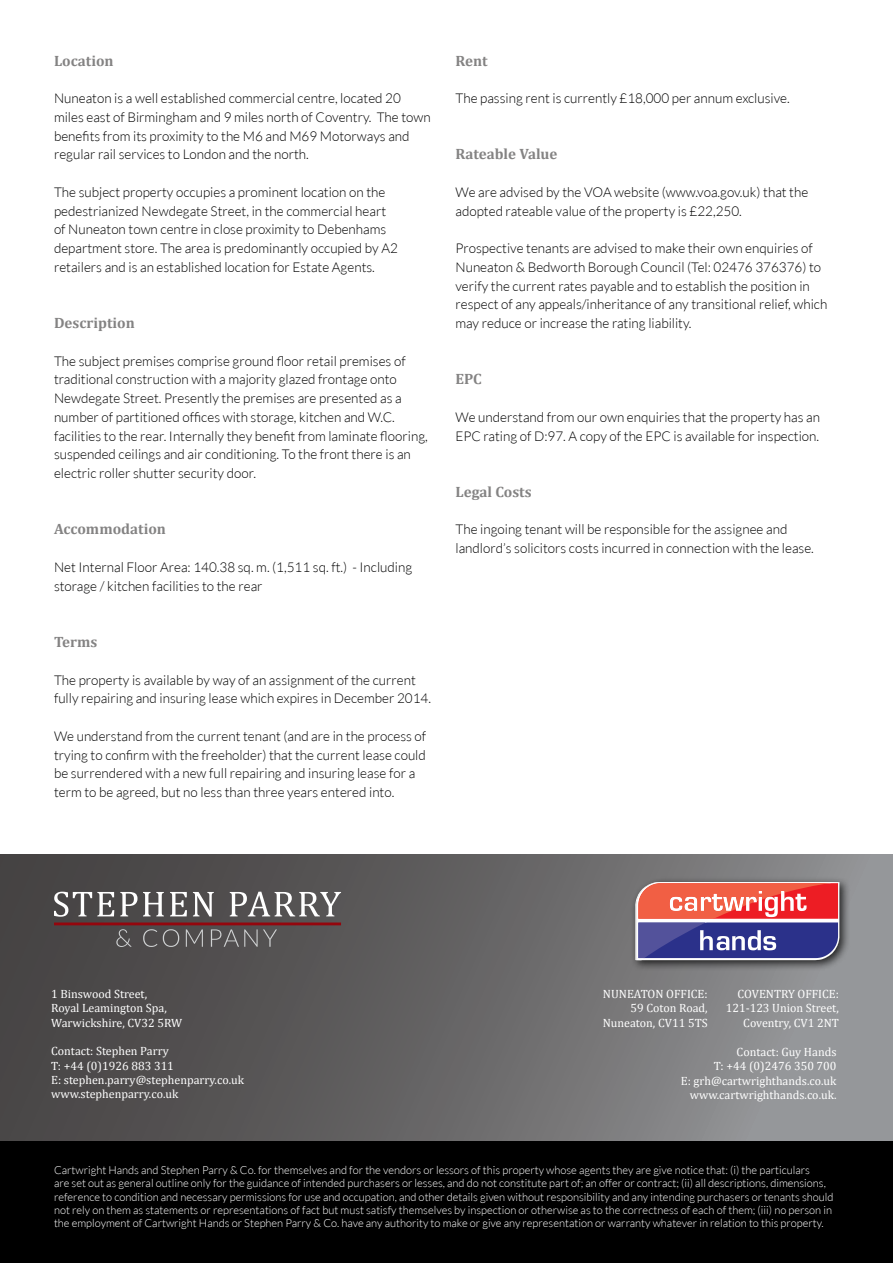
<style>
.page{position:relative;width:893px;height:1263px;background:#fff}
.page>*{position:absolute;margin:0;border:0;box-sizing:border-box;transform-origin:0 0}
.t1{font:700 15px "Cambria";color:#848383}
.t2{font:300 13.5px/18.8px "Lato";color:#000}
.t3{font:12px/14.4px "Cambria";color:#fff;text-align:right}
.t4{font:300 11.1px/13.4px "Lato";color:#fff}
</style>
<div class="page">
<div style="left:0;top:855px;width:893px;height:293px;background:linear-gradient(to right,#3e3b3a,#96979a)"></div>
<svg style="left:116px;top:929px;width:16px;height:18px"></svg>
<svg style="left:143px;top:929px;width:14px;height:18px"></svg>
<svg style="left:163px;top:929px;width:16px;height:18px"></svg>
<svg style="left:186px;top:929px;width:17px;height:18px"></svg>
<svg style="left:211px;top:929px;width:66px;height:18px"></svg>
<svg style="left:54px;top:892px;width:60px;height:25px"></svg>
<svg style="left:120px;top:892px;width:44px;height:24px"></svg>
<svg style="left:170px;top:892px;width:17px;height:24px"></svg>
<svg style="left:193px;top:892px;width:21px;height:24px"></svg>
<svg style="left:230px;top:892px;width:111px;height:24px"></svg>
<hr style="left:54px;top:922px;width:287px;height:3px;background:#94060d">
<div style="left:0;top:1141px;width:893px;height:122px;background:#000"></div>
<div style="left:630px;top:877px;width:221px;height:94px;background:#000;opacity:.75"></div>
<svg style="left:635px;top:882px;width:204px;height:78px;background:#a26482"></svg>
<p class="t1" style="left:54px;top:50px;width:61px">Location</p>
<p class="t2" style="left:54px;top:89px;width:378px">Nuneaton is a well established commercial centre, located 20 miles east of Birmingham and 9 miles north of Coventry. The town benefits from its proximity to the M6 and M69 Motorways and regular rail services to London and the north.</p>
<p class="t2" style="left:54px;top:183px;width:345px">The subject property occupies a prominent location on the pedestrianized Newdegate Street, in the commercial heart of Nuneaton town centre in close proximity to Debenhams department store. The area is predominantly occupied by A2 retailers and is an established location for Estate Agents.</p>
<p class="t1" style="left:54px;top:312px;width:82px">Description</p>
<p class="t2" style="left:54px;top:352px;width:375px">The subject premises comprise ground floor retail premises of traditional construction with a majority glazed frontage onto Newdegate Street. Presently the premises are presented as a number of partitioned offices with storage, kitchen and W.C. facilities to the rear. Internally they benefit from laminate flooring, suspended ceilings and air conditioning. To the front there is an electric roller shutter security door.</p>
<p class="t1" style="left:54px;top:519px;width:113px">Accommodation</p>
<p class="t2" style="left:54px;top:558px;width:360px">Net Internal Floor Area: 140.38 sq. m. (1,511 sq. ft.) - Including storage / kitchen facilities to the rear</p>
<p class="t1" style="left:54px;top:631px;width:45px">Terms</p>
<p class="t2" style="left:54px;top:670px;width:379px">The property is available by way of an assignment of the current fully repairing and insuring lease which expires in December 2014.</p>
<p class="t2" style="left:54px;top:727px;width:374px">We understand from the current tenant (and are in the process of trying to confirm with the freeholder) that the current lease could be surrendered with a new full repairing and insuring lease for a term to be agreed, but no less than three years entered into.</p>
<p class="t1" style="left:455px;top:50px;width:34px">Rent</p>
<p class="t2" style="left:455px;top:89px;width:336px">The passing rent is currently £18,000 per annum exclusive.</p>
<p class="t1" style="left:455px;top:144px;width:104px">Rateable Value</p>
<p class="t2" style="left:455px;top:183px;width:354px">We are advised by the VOA website (www.voa.gov.uk) that the adopted rateable value of the property is £22,250.</p>
<p class="t2" style="left:455px;top:239px;width:373px">Prospective tenants are advised to make their own enquiries of Nuneaton &amp; Bedworth Borough Council (Tel: 02476 376376) to verify the current rates payable and to establish the position in respect of any appeals/inheritance of any transitional relief, which may reduce or increase the rating liability.</p>
<p class="t1" style="left:455px;top:369px;width:28px">EPC</p>
<p class="t2" style="left:455px;top:408px;width:366px">We understand from our own enquiries that the property has an<br>EPC rating of D:97. A copy of the EPC is available for inspection.</p>
<p class="t1" style="left:455px;top:481px;width:78px">Legal Costs</p>
<p class="t2" style="left:455px;top:520px;width:360px">The ingoing tenant will be responsible for the assignee and landlord’s solicitors costs incurred in connection with the lease.</p>
<p class="t3" style="left:51px;top:987px;width:133px;text-align:left">1 Binswood Street,<br>Royal Leamington Spa,<br>Warwickshire, CV32 5RW</p>
<p class="t3" style="left:51px;top:1044px;width:194px;text-align:left">Contact: Stephen Parry<br>T: +44 (0)1926 883 311<br>E: stephen.parry@stephenparry.co.uk www.stephenparry.co.uk</p>
<p class="t3" style="left:603px;top:987px;width:106px">NUNEATON OFFICE:<br>59 Coton Road,<br>Nuneaton, CV11 5TS</p>
<p class="t3" style="left:726px;top:987px;width:115px">COVENTRY OFFICE:<br>121-123 Union Street,<br>Coventry, CV1 2NT</p>
<p class="t3" style="left:681px;top:1045px;width:157px">Contact: Guy Hands<br>T: +44 (0)2476 350 700<br>E: grh@cartwrighthands.co.uk www.cartwrighthands.co.uk.</p>
<p class="t4" style="left:54px;top:1163px;width:781px">Cartwright Hands and Stephen Parry &amp; Co. for themselves and for the vendors or lessors of this property whose agents they are give notice that: (i) the particulars<br>are set out as general outline only for the guidance of intended purchasers or lesses, and do not constitute part of; an offer or contract; (ii) all descriptions, dimensions, reference to condition and necessary permissions for use and occupation, and other details given without responsibility and any intending purchasers or tenants should not rely on them as statements or representations of fact but must satisfy themselves by inspection or otherwise as to the correctness of each of them; (iii) no person in the employment of Cartwright Hands or Stephen Parry &amp; Co. have any authority to make or give any representation or warranty whatever in relation to this property.</p>
</div>
